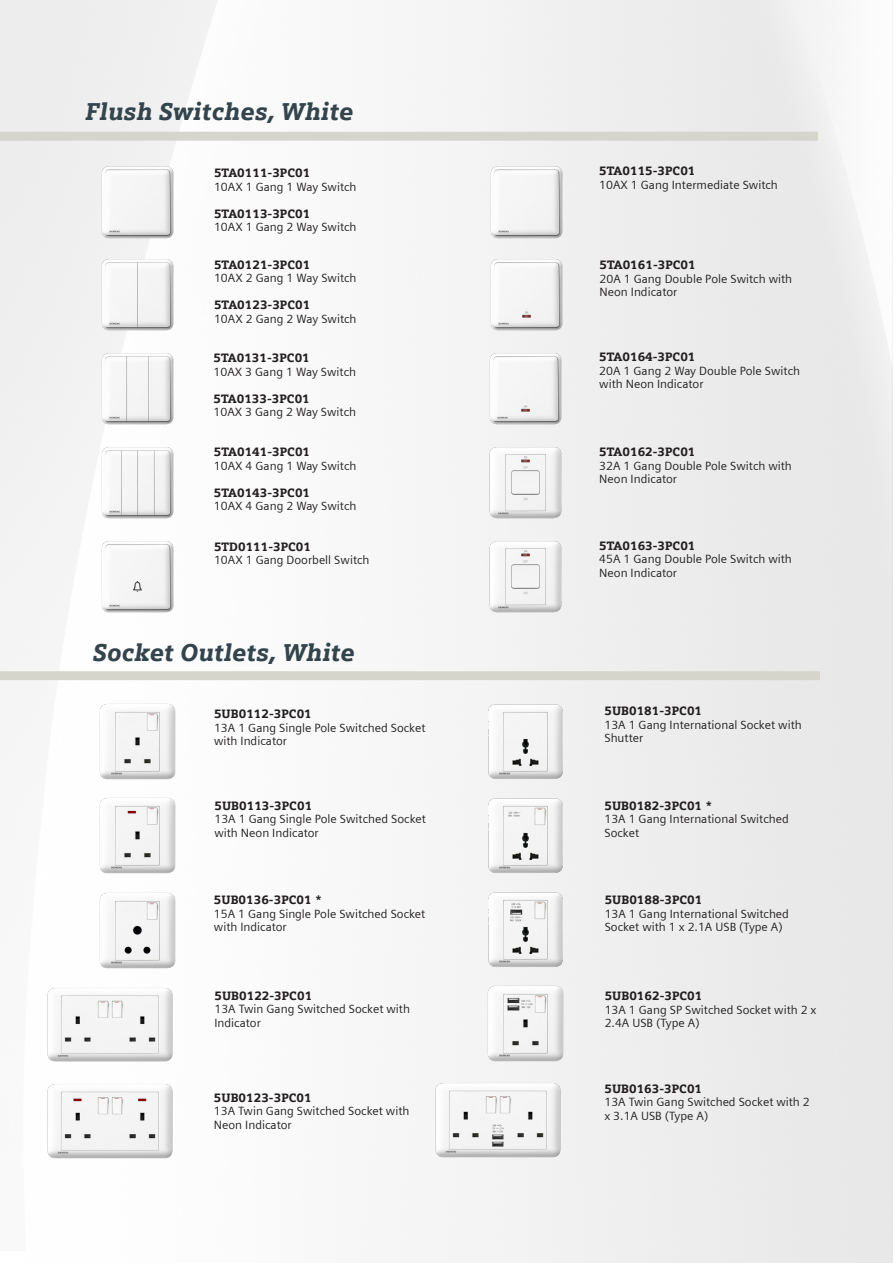
<style>
.page{position:relative;width:893px;height:1263px;background:#fff}
.page>*{position:absolute;margin:0;border:0;box-sizing:border-box;transform-origin:0 0}
.t1{font:italic 900 24px "Siemens Slab";color:#33444d}
.t2{font:12px/13.5px "Siemens Sans";color:#231f20}
.t3{font:900 12px "Siemens Slab";color:#231f20}
</style>
<div class="page">
<svg style="left:0;top:132px;width:818px;height:9px;background:#d6d6cd"></svg>
<div style="left:0;top:671px;width:820px;height:9px;background:#d6d5cc"></div>
<img style="left:99px;top:703px;width:77px;height:77px">
<img style="left:99px;top:797px;width:77px;height:77px">
<img style="left:483px;top:699px;width:85px;height:85px">
<img style="left:483px;top:793px;width:85px;height:85px">
<img style="left:47px;top:987px;width:126px;height:75px">
<img style="left:47px;top:1083px;width:126px;height:76px">
<img style="left:483px;top:534px;width:85px;height:85px">
<img style="left:484px;top:252px;width:85px;height:85px">
<img style="left:483px;top:981px;width:85px;height:85px">
<img style="left:428px;top:1075px;width:140px;height:89px">
<img style="left:99px;top:892px;width:77px;height:77px">
<img style="left:483px;top:887px;width:85px;height:85px">
<img style="left:95px;top:159px;width:79px;height:85px">
<img style="left:95px;top:252px;width:85px;height:85px">
<img style="left:95px;top:346px;width:83px;height:85px">
<img style="left:101px;top:541px;width:73px;height:72px">
<img style="left:484px;top:159px;width:85px;height:85px">
<img style="left:483px;top:440px;width:85px;height:85px">
<img style="left:483px;top:346px;width:85px;height:85px">
<img style="left:95px;top:440px;width:79px;height:79px">
<p class="t1" style="left:85px;top:93px;width:270px">Flush Switches, White</p>
<p class="t3" style="left:214px;top:164px;width:98px">5TA0111-3PC01</p>
<p class="t2" style="left:214px;top:180px;width:144px">10AX 1 Gang 1 Way Switch</p>
<p class="t3" style="left:214px;top:204px;width:98px">5TA0113-3PC01</p>
<p class="t2" style="left:214px;top:220px;width:144px">10AX 1 Gang 2 Way Switch</p>
<p class="t3" style="left:214px;top:255px;width:98px">5TA0121-3PC01</p>
<p class="t2" style="left:214px;top:271px;width:144px">10AX 2 Gang 1 Way Switch</p>
<p class="t3" style="left:214px;top:295px;width:98px">5TA0123-3PC01</p>
<p class="t2" style="left:214px;top:312px;width:144px">10AX 2 Gang 2 Way Switch</p>
<p class="t3" style="left:214px;top:349px;width:98px">5TA0131-3PC01</p>
<p class="t2" style="left:214px;top:365px;width:144px">10AX 3 Gang 1 Way Switch</p>
<p class="t3" style="left:214px;top:389px;width:98px">5TA0133-3PC01</p>
<p class="t2" style="left:214px;top:405px;width:144px">10AX 3 Gang 2 Way Switch</p>
<p class="t3" style="left:214px;top:442px;width:98px">5TA0141-3PC01</p>
<p class="t2" style="left:214px;top:459px;width:144px">10AX 4 Gang 1 Way Switch</p>
<p class="t3" style="left:214px;top:483px;width:98px">5TA0143-3PC01</p>
<p class="t2" style="left:214px;top:499px;width:144px">10AX 4 Gang 2 Way Switch</p>
<p class="t3" style="left:214px;top:537px;width:99px">5TD0111-3PC01</p>
<p class="t2" style="left:214px;top:554px;width:157px">10AX 1 Gang Doorbell Switch</p>
<p class="t1" style="left:93px;top:634px;width:264px">Socket Outlets, White</p>
<p class="t3" style="left:214px;top:704px;width:99px">5UB0112-3PC01</p>
<p class="t2" style="left:214px;top:721px;width:213px">13A 1 Gang Single Pole Switched Socket with Indicator</p>
<p class="t3" style="left:214px;top:796px;width:99px">5UB0113-3PC01</p>
<p class="t2" style="left:214px;top:812px;width:213px">13A 1 Gang Single Pole Switched Socket with Neon Indicator</p>
<p class="t3" style="left:214px;top:890px;width:110px">5UB0136-3PC01 *</p>
<p class="t2" style="left:214px;top:907px;width:213px">15A 1 Gang Single Pole Switched Socket with Indicator</p>
<p class="t3" style="left:214px;top:986px;width:99px">5UB0122-3PC01</p>
<p class="t2" style="left:214px;top:1002px;width:197px">13A Twin Gang Switched Socket with<br>Indicator</p>
<p class="t3" style="left:214px;top:1088px;width:99px">5UB0123-3PC01</p>
<p class="t2" style="left:214px;top:1104px;width:197px">13A Twin Gang Switched Socket with<br>Neon Indicator</p>
<p class="t3" style="left:599px;top:161px;width:98px">5TA0115-3PC01</p>
<p class="t2" style="left:599px;top:178px;width:180px">10AX 1 Gang Intermediate Switch</p>
<p class="t3" style="left:599px;top:255px;width:98px">5TA0161-3PC01</p>
<p class="t2" style="left:599px;top:272px;width:194px">20A 1 Gang Double Pole Switch with<br>Neon Indicator</p>
<p class="t3" style="left:599px;top:348px;width:98px">5TA0164-3PC01</p>
<p class="t2" style="left:599px;top:364px;width:202px">20A 1 Gang 2 Way Double Pole Switch with Neon Indicator</p>
<p class="t3" style="left:599px;top:442px;width:98px">5TA0162-3PC01</p>
<p class="t2" style="left:599px;top:459px;width:194px">32A 1 Gang Double Pole Switch with<br>Neon Indicator</p>
<p class="t3" style="left:599px;top:536px;width:98px">5TA0163-3PC01</p>
<p class="t2" style="left:599px;top:552px;width:194px">45A 1 Gang Double Pole Switch with<br>Neon Indicator</p>
<p class="t3" style="left:604px;top:702px;width:99px">5UB0181-3PC01</p>
<p class="t2" style="left:604px;top:718px;width:199px">13A 1 Gang International Socket with<br>Shutter</p>
<p class="t3" style="left:604px;top:796px;width:110px">5UB0182-3PC01 *</p>
<p class="t2" style="left:604px;top:812px;width:186px">13A 1 Gang International Switched<br>Socket</p>
<p class="t3" style="left:605px;top:890px;width:99px">5UB0188-3PC01</p>
<p class="t2" style="left:605px;top:907px;width:186px">13A 1 Gang International Switched<br>Socket with 1 x 2.1A USB (Type A)</p>
<p class="t3" style="left:605px;top:986px;width:99px">5UB0162-3PC01</p>
<p class="t2" style="left:605px;top:1003px;width:213px">13A 1 Gang SP Switched Socket with 2 x<br>2.4A USB (Type A)</p>
<p class="t3" style="left:604px;top:1079px;width:99px">5UB0163-3PC01</p>
<p class="t2" style="left:604px;top:1095px;width:207px">13A Twin Gang Switched Socket with 2 x 3.1A USB (Type A)</p>
</div>
